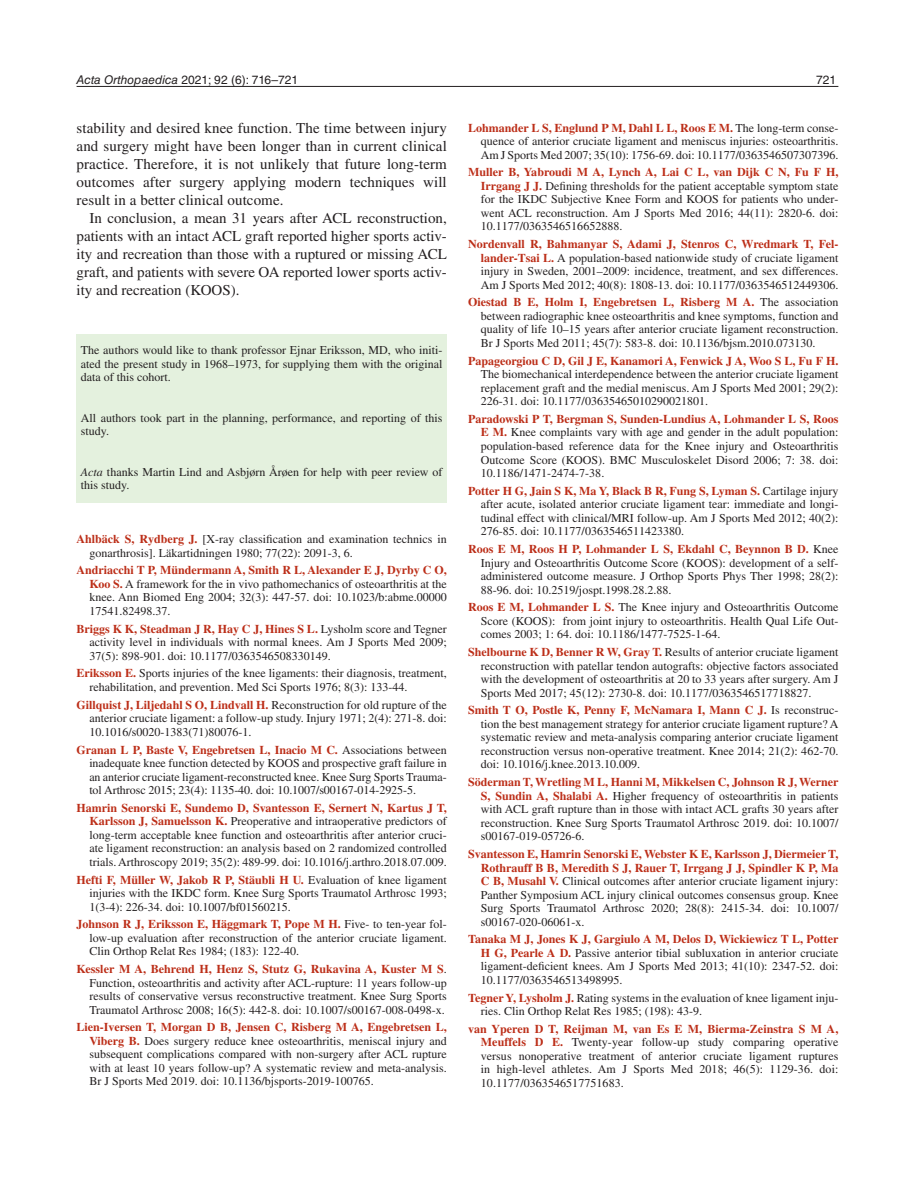
<style>
.page{position:relative;width:915px;height:1191px;background:#fff}
.page>*{position:absolute;margin:0;border:0;box-sizing:border-box;transform-origin:0 0}
.t1{font:15px/18px "Times LT Std";letter-spacing:.005em;color:#231f20;text-align:justify}
.t2{font:12px/13.5px "Times LT Std";color:#231f20;text-align:justify}
.t3{font:700 12px "Times LT Std";color:#bc2e18}
.t4{font:12px "Helvetica LT Std";color:#231f20}
.s1{font-style:italic}
.s2{font-weight:700;color:#bc2e18}
</style>
<div class="page">
<hr style="left:77px;top:86px;width:761px;height:1px;background:#231f20">
<div style="left:77px;top:334px;width:369px;height:168px;background:#e4f1de"></div>
<p class="t4" style="left:77px;top:72px;width:223px"><span class="s1">Acta Orthopaedica</span> 2021; 92 (6): 716–721</p>
<p class="t4" style="left:816px;top:72px;width:22px">721</p>
<p class="t1" style="left:77px;top:119px;width:371px">stability and desired knee function. The time between injury and surgery might have been longer than in current clinical practice. Therefore, it is not unlikely that future long-term outcomes after surgery applying modern techniques will result in a better clinical outcome.</p>
<p class="t1" style="left:77px;top:209px;width:371px;text-indent:13px">In conclusion, a mean 31 years after ACL reconstruction, patients with an intact ACL graft reported higher sports activ&shy;ity and recreation than those with a ruptured or missing ACL graft, and patients with severe OA reported lower sports activ&shy;ity and recreation (KOOS).</p>
<p class="t2" style="left:480px;top:121px;width:359px;text-indent:-13px"><span class="s2">Lohmander L S, Englund P M, Dahl L L, Roos E M.</span> The long-term conse&shy;quence of anterior cruciate ligament and meniscus injuries: osteoarthritis.<br>Am J Sports Med 2007; 35(10): 1756-69. doi: 10.1177/0363546507307396.</p>
<p class="t2" style="left:480px;top:165px;width:359px;text-indent:-13px"><span class="s2">Muller B, Yabroudi M A, Lynch A, Lai C L, van Dijk C N, Fu F H, Irrgang J J.</span> Defining thresholds for the patient acceptable symptom state for the IKDC Subjective Knee Form and KOOS for patients who under&shy;went ACL reconstruction. Am J Sports Med 2016; 44(11): 2820-6. doi:<br>10.1177/0363546516652888.</p>
<p class="t2" style="left:480px;top:237px;width:359px;text-indent:-13px"><span class="s2">Nordenvall R, Bahmanyar S, Adami J, Stenros C, Wredmark T, Fel&shy;lander-Tsai L.</span> A population-based nationwide study of cruciate ligament injury in Sweden, 2001–2009: incidence, treatment, and sex differences.<br>Am J Sports Med 2012; 40(8): 1808-13. doi: 10.1177/0363546512449306.</p>
<p class="t2" style="left:480px;top:295px;width:359px;text-indent:-13px"><span class="s2">Oiestad B E, Holm I, Engebretsen L, Risberg M A.</span> The association between radiographic knee osteoarthritis and knee symptoms, function and quality of life 10–15 years after anterior cruciate ligament reconstruction.<br>Br J Sports Med 2011; 45(7): 583-8. doi: 10.1136/bjsm.2010.073130.</p>
<p class="t3" style="left:468px;top:353px;width:371px">Papageorgiou C D, Gil J E, Kanamori A, Fenwick J A, Woo S L, Fu F H.</p>
<p class="t2" style="left:480px;top:367px;width:359px">The biomechanical interdependence between the anterior cruciate ligament replacement graft and the medial meniscus. Am J Sports Med 2001; 29(2):<br>226-31. doi: 10.1177/03635465010290021801.</p>
<p class="t2" style="left:480px;top:412px;width:359px;text-indent:-13px"><span class="s2">Paradowski P T, Bergman S, Sunden-Lundius A, Lohmander L S, Roos E M.</span> Knee complaints vary with age and gender in the adult population: population-based reference data for the Knee injury and Osteoarthritis Outcome Score (KOOS). BMC Musculoskelet Disord 2006; 7: 38. doi:<br>10.1186/1471-2474-7-38.</p>
<p class="t2" style="left:480px;top:484px;width:359px;text-indent:-13px"><span class="s2">Potter H G, Jain S K, Ma Y, Black B R, Fung S, Lyman S.</span> Cartilage injury after acute, isolated anterior cruciate ligament tear: immediate and longi&shy;tudinal effect with clinical/MRI follow-up. Am J Sports Med 2012; 40(2):<br>276-85. doi: 10.1177/0363546511423380.</p>
<p class="t2" style="left:480px;top:542px;width:359px;text-indent:-13px"><span class="s2">Roos E M, Roos H P, Lohmander L S, Ekdahl C, Beynnon B D.</span> Knee Injury and Osteoarthritis Outcome Score (KOOS): development of a self&shy;administered outcome measure. J Orthop Sports Phys Ther 1998; 28(2):<br>88-96. doi: 10.2519/jospt.1998.28.2.88.</p>
<p class="t2" style="left:480px;top:600px;width:359px;text-indent:-13px"><span class="s2">Roos E M, Lohmander L S.</span> The Knee injury and Osteoarthritis Outcome Score (KOOS): from joint injury to osteoarthritis. Health Qual Life Out&shy;comes 2003; 1: 64. doi: 10.1186/1477-7525-1-64.</p>
<p class="t2" style="left:480px;top:645px;width:359px;text-indent:-13px"><span class="s2">Shelbourne K D, Benner R W, Gray T.</span> Results of anterior cruciate ligament reconstruction with patellar tendon autografts: objective factors associated with the development of osteoarthritis at 20 to 33 years after surgery. Am J Sports Med 2017; 45(12): 2730-8. doi: 10.1177/0363546517718827.</p>
<p class="t2" style="left:480px;top:703px;width:359px;text-indent:-13px"><span class="s2">Smith T O, Postle K, Penny F, McNamara I, Mann C J.</span> Is reconstruc&shy;tion the best management strategy for anterior cruciate ligament rupture? A systematic review and meta-analysis comparing anterior cruciate ligament reconstruction versus non-operative treatment. Knee 2014; 21(2): 462-70. doi: 10.1016/j.knee.2013.10.009.</p>
<p class="t2" style="left:480px;top:775px;width:359px;text-indent:-13px"><span class="s2">Söderman T, Wretling M L, Hanni M, Mikkelsen C, Johnson R J, Werner S, Sundin A, Shalabi A.</span> Higher frequency of osteoarthritis in patients with ACL graft rupture than in those with intact ACL grafts 30 years after reconstruction. Knee Surg Sports Traumatol Arthrosc 2019. doi: 10.1007/ s00167-019-05726-6.</p>
<p class="t2" style="left:480px;top:847px;width:359px;text-indent:-13px"><span class="s2">Svantesson E, Hamrin Senorski E, Webster K E, Karlsson J, Diermeier T, Rothrauff B B, Meredith S J, Rauer T, Irrgang J J, Spindler K P, Ma C B, Musahl V.</span> Clinical outcomes after anterior cruciate ligament injury:<br>Panther Symposium ACL injury clinical outcomes consensus group. Knee Surg Sports Traumatol Arthrosc 2020; 28(8): 2415-34. doi: 10.1007/ s00167-020-06061-x.</p>
<p class="t2" style="left:480px;top:932px;width:359px;text-indent:-13px"><span class="s2">Tanaka M J, Jones K J, Gargiulo A M, Delos D, Wickiewicz T L, Potter H G, Pearle A D.</span> Passive anterior tibial subluxation in anterior cruciate ligament-deficient knees. Am J Sports Med 2013; 41(10): 2347-52. doi:<br>10.1177/0363546513498995.</p>
<p class="t2" style="left:480px;top:990px;width:359px;text-indent:-13px"><span class="s2">Tegner Y, Lysholm J.</span> Rating systems in the evaluation of knee ligament inju&shy;ries. Clin Orthop Relat Res 1985; (198): 43-9.</p>
<p class="t2" style="left:480px;top:1022px;width:359px;text-indent:-13px"><span class="s2">van Yperen D T, Reijman M, van Es E M, Bierma-Zeinstra S M A, Meuffels D E.</span> Twenty-year follow-up study comparing operative versus nonoperative treatment of anterior cruciate ligament ruptures in high-level athletes. Am J Sports Med 2018; 46(5): 1129-36. doi:<br>10.1177/0363546517751683.</p>
<p class="t2" style="left:81px;top:343px;width:363px">The authors would like to thank professor Ejnar Eriksson, MD, who initi&shy;ated the present study in 1968–1973, for supplying them with the original data of this cohort.</p>
<p class="t2" style="left:81px;top:411px;width:363px">All authors took part in the planning, performance, and reporting of this study.</p>
<p class="t2" style="left:81px;top:465px;width:363px"><span class="s1">Acta</span> thanks Martin Lind and Asbjørn Årøen for help with peer review of this study.</p>
<p class="t2" style="left:89px;top:532px;width:359px;text-indent:-13px"><span class="s2">Ahlbäck S, Rydberg J.</span> [X-ray classification and examination technics in gonarthrosis]. Läkartidningen 1980; 77(22): 2091-3, 6.</p>
<p class="t2" style="left:89px;top:563px;width:359px;text-indent:-13px"><span class="s2">Andriacchi T P, Mündermann A, Smith R L, Alexander E J, Dyrby C O, Koo S.</span> A framework for the in vivo pathomechanics of osteoarthritis at the knee. Ann Biomed Eng 2004; 32(3): 447-57. doi: 10.1023/b:abme.00000<br>17541.82498.37.</p>
<p class="t2" style="left:89px;top:622px;width:359px;text-indent:-13px"><span class="s2">Briggs K K, Steadman J R, Hay C J, Hines S L.</span> Lysholm score and Tegner activity level in individuals with normal knees. Am J Sports Med 2009; 37(5): 898-901. doi: 10.1177/0363546508330149.</p>
<p class="t2" style="left:89px;top:666px;width:359px;text-indent:-13px"><span class="s2">Eriksson E.</span> Sports injuries of the knee ligaments: their diagnosis, treatment, rehabilitation, and prevention. Med Sci Sports 1976; 8(3): 133-44.</p>
<p class="t2" style="left:89px;top:698px;width:359px;text-indent:-13px"><span class="s2">Gillquist J, Liljedahl S O, Lindvall H.</span> Reconstruction for old rupture of the anterior cruciate ligament: a follow-up study. Injury 1971; 2(4): 271-8. doi:<br>10.1016/s0020-1383(71)80076-1.</p>
<p class="t2" style="left:89px;top:742px;width:359px;text-indent:-13px"><span class="s2">Granan L P, Baste V, Engebretsen L, Inacio M C.</span> Associations between inadequate knee function detected by KOOS and prospective graft failure in an anterior cruciate ligament-reconstructed knee. Knee Surg Sports Trauma&shy;tol Arthrosc 2015; 23(4): 1135-40. doi: 10.1007/s00167-014-2925-5.</p>
<p class="t2" style="left:89px;top:801px;width:359px;text-indent:-13px"><span class="s2">Hamrin Senorski E, Sundemo D, Svantesson E, Sernert N, Kartus J T, Karlsson J, Samuelsson K.</span> Preoperative and intraoperative predictors of long-term acceptable knee function and osteoarthritis after anterior cruci&shy;ate ligament reconstruction: an analysis based on 2 randomized controlled trials. Arthroscopy 2019; 35(2): 489-99. doi: 10.1016/j.arthro.2018.07.009.</p>
<p class="t2" style="left:89px;top:872px;width:359px;text-indent:-13px"><span class="s2">Hefti F, Müller W, Jakob R P, Stäubli H U.</span> Evaluation of knee ligament injuries with the IKDC form. Knee Surg Sports Traumatol Arthrosc 1993; 1(3-4): 226-34. doi: 10.1007/bf01560215.</p>
<p class="t2" style="left:89px;top:917px;width:359px;text-indent:-13px"><span class="s2">Johnson R J, Eriksson E, Häggmark T, Pope M H.</span> Five- to ten-year fol&shy;low-up evaluation after reconstruction of the anterior cruciate ligament.<br>Clin Orthop Relat Res 1984; (183): 122-40.</p>
<p class="t2" style="left:89px;top:962px;width:359px;text-indent:-13px"><span class="s2">Kessler M A, Behrend H, Henz S, Stutz G, Rukavina A, Kuster M S</span>.<br>Function, osteoarthritis and activity after ACL-rupture: 11 years follow-up results of conservative versus reconstructive treatment. Knee Surg Sports Traumatol Arthrosc 2008; 16(5): 442-8. doi: 10.1007/s00167-008-0498-x.</p>
<p class="t2" style="left:89px;top:1020px;width:359px;text-indent:-13px"><span class="s2">Lien-Iversen T, Morgan D B, Jensen C, Risberg M A, Engebretsen L, Viberg B.</span> Does surgery reduce knee osteoarthritis, meniscal injury and subsequent complications compared with non-surgery after ACL rupture with at least 10 years follow-up? A systematic review and meta-analysis.<br>Br J Sports Med 2019. doi: 10.1136/bjsports-2019-100765.</p>
</div>
